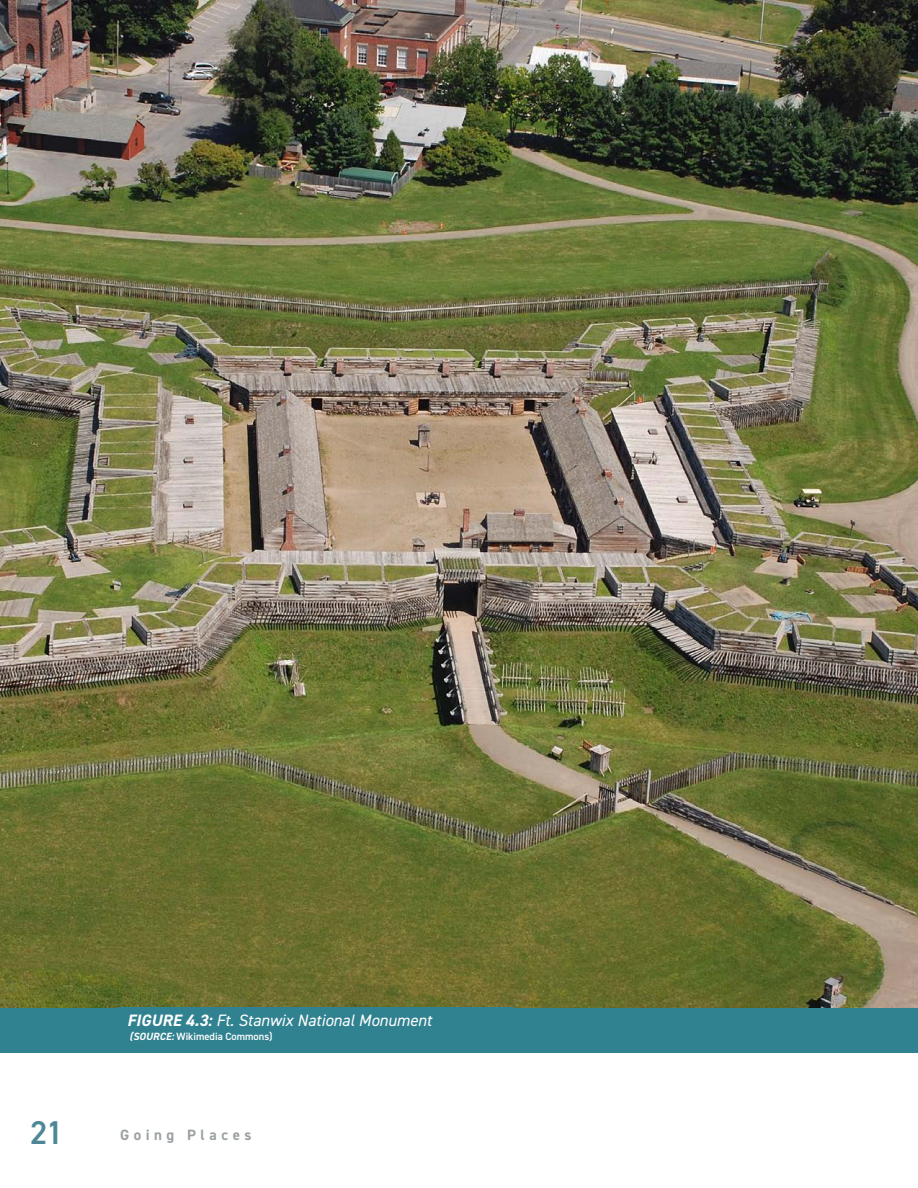
<style>
.page{position:relative;width:918px;height:1188px;background:#fff}
.page>*{position:absolute;margin:0;border:0;box-sizing:border-box;transform-origin:0 0}
.t1{font:600 33px "DIN2014";color:#4d8795}
.Caption1__Descriptio{font:italic 16.5px "DIN2014";color:#fff}
.t2{font:700 15px "DIN2014";letter-spacing:.305em;color:#9ca1a4}
.Nav_Info{font:600 10.5px "DIN2014";color:#fff}
.s1{font-weight:700}
.s2{font-weight:700;font-style:italic}
</style>
<div class="page">
<div style="left:0;top:1007px;width:918px;height:46px;background:#318290"></div>
<img style="left:0;top:0;width:918px;height:1007px">
<p class="Caption1__Descriptio" style="left:127px;top:1010px;width:306px"><span class="s1">FIGURE 4.3:</span> Ft. Stanwix National Monument</p>
<p class="Nav_Info" style="left:130px;top:1030px;width:144px"><span class="s2">(SOURCE:</span> Wikimedia Commons)</p>
<h1 class="t1" style="left:30px;top:1111px;width:35px">21</h1>
<p class="t2" style="left:120px;top:1125px;width:133px">Going Places</p>
</div>
